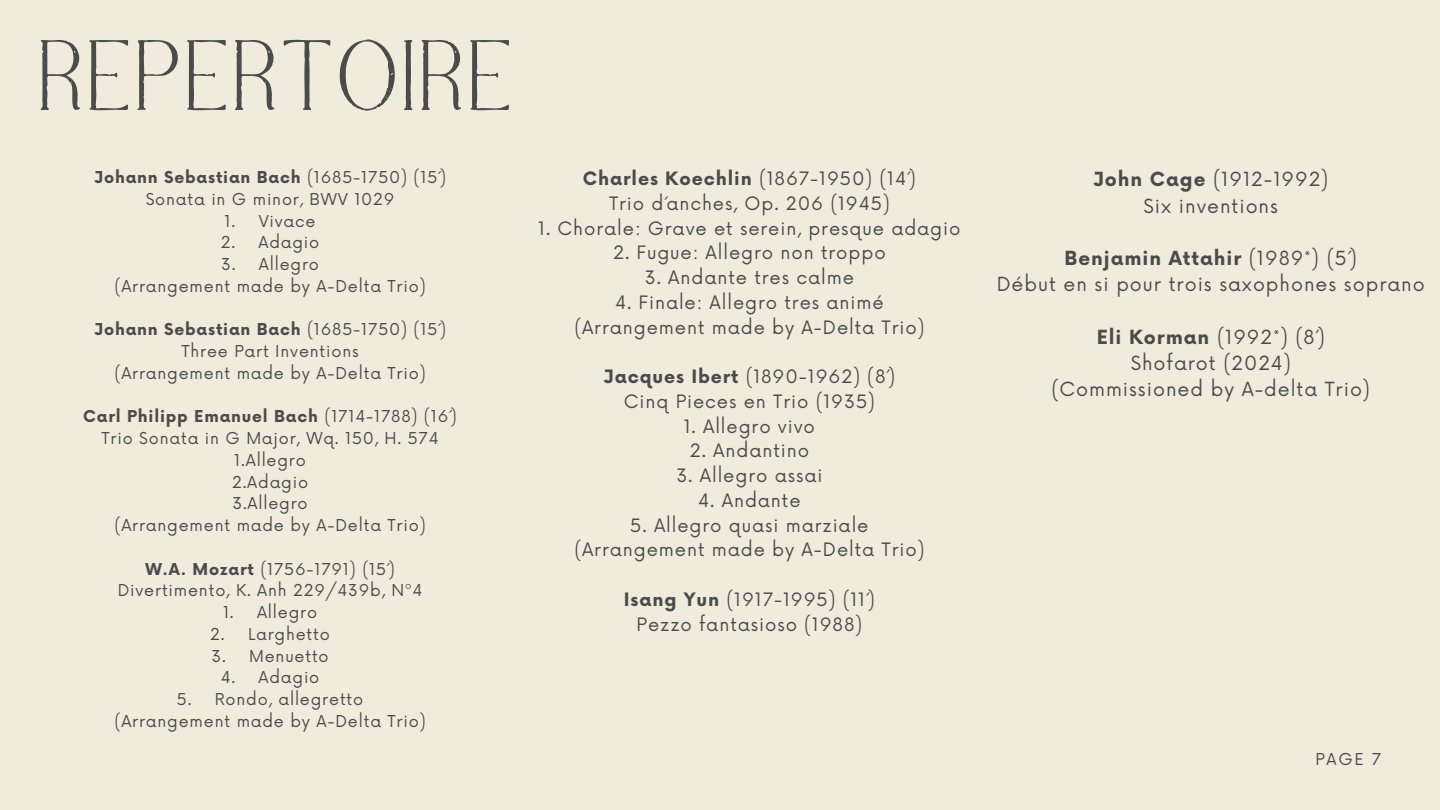
<style>
.page{position:relative;width:1440px;height:810px;background:#efecdd}
.page>*{position:absolute;margin:0;border:0;box-sizing:border-box;transform-origin:0 0}
.t1{font:100px "Stolen Love Rough";letter-spacing:.025em;color:#4b4b4b}
.t2{font:19px/26.2px "Now";letter-spacing:.05em;color:#4b4b4b;text-align:center}
.t3{font:18px/24.8px "Now";letter-spacing:.05em;color:#4b4b4b;text-align:center}
.t4{font:16px "Now";letter-spacing:.05em;color:#4b4b4b}
.t5{font:700 16px "Now";letter-spacing:.05em;color:#4b4b4b}
.s1{font-weight:400}
.s2{font-weight:700}
</style>
<div class="page">
<p class="t1" style="left:38px;top:32px;width:476px">REPERTOIRE</p>
<p class="t5" style="left:94px;top:169px;width:353px">Johann Sebastian Bach <span class="s1">(1685-1750) (15´)</span></p>
<p class="t4" style="left:146px;top:190px;width:250px">Sonata in G minor, BWV 1029</p>
<p class="t4" style="left:225px;top:212px;width:92px">1. Vivace</p>
<p class="t4" style="left:221px;top:234px;width:100px">2. Adagio</p>
<p class="t4" style="left:221px;top:255px;width:99px">3. Allegro</p>
<p class="t4" style="left:115px;top:277px;width:313px">(Arrangement made by A-Delta Trio)</p>
<p class="t5" style="left:94px;top:321px;width:353px">Johann Sebastian Bach <span class="s1">(1685-1750) (15´)</span></p>
<p class="t4" style="left:181px;top:342px;width:179px">Three Part Inventions</p>
<p class="t4" style="left:115px;top:364px;width:313px">(Arrangement made by A-Delta Trio)</p>
<p class="t5" style="left:83px;top:408px;width:375px">Carl Philipp Emanuel Bach <span class="s1">(1714-1788) (16´)</span></p>
<p class="t4" style="left:102px;top:429px;width:339px">Trio Sonata in G Major, Wq. 150, H. 574</p>
<p class="t4" style="left:234px;top:451px;width:73px">1.Allegro</p>
<p class="t4" style="left:232px;top:473px;width:78px">2.Adagio</p>
<p class="t4" style="left:232px;top:495px;width:77px">3.Allegro</p>
<p class="t4" style="left:115px;top:516px;width:313px">(Arrangement made by A-Delta Trio)</p>
<p class="t4" style="left:145px;top:560px;width:251px"><span class="s2">W.A. Mozart</span> (1756-1791) (15´)</p>
<p class="t4" style="left:118px;top:582px;width:306px">Divertimento, K. Anh 229/439b, Nº4</p>
<p class="t4" style="left:223px;top:603px;width:96px">1. Allegro</p>
<p class="t4" style="left:210px;top:625px;width:121px">2. Larghetto</p>
<p class="t4" style="left:211px;top:647px;width:119px">3. Menuetto</p>
<p class="t4" style="left:221px;top:669px;width:100px">4. Adagio</p>
<p class="t4" style="left:177px;top:690px;width:188px">5. Rondo, allegretto</p>
<h2 class="t4" style="left:115px;top:712px;width:313px">(Arrangement made by A-Delta Trio)</h2>
<h2 class="t3" style="left:583px;top:167px;width:335px"><span class="s2">Charles Koechlin</span> (1867-1950) (14´)<br>Trio d´anches, Op. 206 (1945)</h2>
<h2 class="t3" style="left:538px;top:217px;width:424px">1. Chorale: Grave et serein, presque adagio</h2>
<h2 class="t3" style="left:613px;top:241px;width:274px">2. Fugue: Allegro non troppo</h2>
<h2 class="t3" style="left:645px;top:266px;width:211px">3. Andante tres calme</h2>
<h2 class="t3" style="left:574px;top:291px;width:352px">4. Finale: Allegro tres animé (Arrangement made by A-Delta Trio)</h2>
<h2 class="t3" style="left:604px;top:365px;width:293px"><span class="s2">Jacques Ibert</span> (1890-1962) (8´)<br>Cinq Pieces en Trio (1935)</h2>
<h2 class="t3" style="left:684px;top:415px;width:133px">1. Allegro vivo</h2>
<h2 class="t3" style="left:690px;top:439px;width:121px">2. Andantino</h2>
<h2 class="t3" style="left:676px;top:464px;width:148px">3. Allegro assai</h2>
<h2 class="t3" style="left:698px;top:489px;width:104px">4. Andante</h2>
<h2 class="t3" style="left:574px;top:514px;width:352px">5. Allegro quasi marziale (Arrangement made by A-Delta Trio)</h2>
<h2 class="t3" style="left:624px;top:588px;width:253px"><span class="s2">Isang Yun</span> (1917-1995) (11´)<br>Pezzo fantasioso (1988)</h2>
<h2 class="t2" style="left:1093px;top:167px;width:237px"><span class="s2">John Cage</span> (1912-1992)<br>Six inventions</h2>
<h2 class="t2" style="left:997px;top:246px;width:430px"><span class="s2">Benjamin Attahir</span> (1989*) (5´)<br>Début en si pour trois saxophones soprano</h2>
<h3 class="t2" style="left:1051px;top:325px;width:320px"><span class="s2">Eli Korman</span> (1992*) (8´)<br>Shofarot (2024)<br>(Commissioned by A-delta Trio)</h3>
<h1 class="t4" style="left:1316px;top:750px;width:67px">PAGE 7</h1>
</div>
